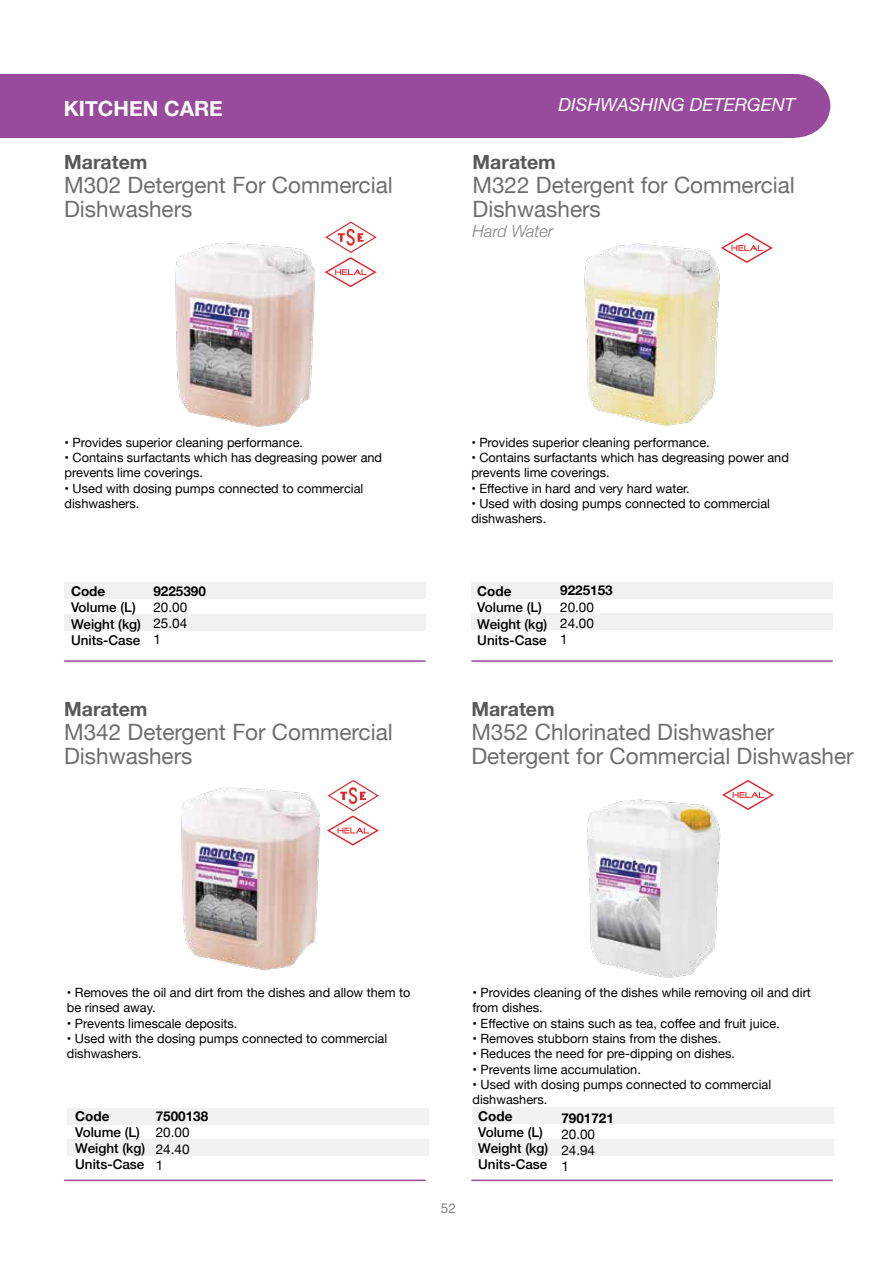
<style>
.page{position:relative;width:893px;height:1263px;background:#fff}
.page>*{position:absolute;margin:0;border:0;box-sizing:border-box;transform-origin:0 0}
.t1{font:22.5px/24px "Helvetica Neue";color:#6d6e71}
.t2{font:700 21px "Helvetica Neue";color:#fff}
.t3{font:700 19.5px "Helvetica Neue";color:#58595b}
.t4{font:italic 18px "Helvetica Neue";color:#fff}
.t5{font:italic 300 16.5px "Helvetica Neue";color:#808285}
.t6{font:500 13.5px/16.2px "Helvetica Neue";color:#000}
.t7{font:700 13.5px "Helvetica Neue";color:#000}
.t8{font:13.5px/16.2px "Helvetica Neue";color:#000;text-align:justify}
.t9{font:13.5px "Helvetica Neue";color:#808285}
.t10{font:12.75px/15.3px "Helvetica Neue";color:#000}
</style>
<div class="page">
<div style="left:0;top:74px;width:794px;height:64px;background:#984b9d"></div>
<div style="left:758px;top:74px;width:72px;height:64px;background:#984b9d;border-radius:50%"></div>
<hr style="left:64px;top:660px;width:362px;height:2px;background:#984b9d">
<hr style="left:471px;top:660px;width:362px;height:2px;background:#984b9d">
<hr style="left:64px;top:1179px;width:362px;height:2px;background:#984b9d">
<hr style="left:471px;top:1179px;width:362px;height:2px;background:#984b9d">
<hr style="left:892px;top:74px;width:1px;height:64px;background:#984b9d">
<img style="left:175px;top:243px;width:140px;height:184px">
<svg style="left:325px;top:221px;width:52px;height:66px"></svg>
<div style="left:65px;top:614px;width:361px;height:16px;background:#f1f1f2"></div>
<div style="left:65px;top:583px;width:361px;height:16px;background:#f1f1f2"></div>
<img style="left:584px;top:243px;width:136px;height:183px">
<svg style="left:721px;top:233px;width:52px;height:30px"></svg>
<div style="left:471px;top:614px;width:362px;height:16px;background:#f1f1f2"></div>
<div style="left:471px;top:582px;width:362px;height:16px;background:#f1f1f2"></div>
<img style="left:181px;top:787px;width:139px;height:184px">
<svg style="left:327px;top:780px;width:52px;height:66px"></svg>
<div style="left:67px;top:1139px;width:361px;height:17px;background:#f1f1f2"></div>
<div style="left:67px;top:1108px;width:361px;height:16px;background:#f1f1f2"></div>
<img style="left:587px;top:798px;width:134px;height:180px">
<svg style="left:722px;top:780px;width:52px;height:30px"></svg>
<div style="left:472px;top:1139px;width:362px;height:16px;background:#f1f1f2"></div>
<div style="left:472px;top:1107px;width:362px;height:17px;background:#f1f1f2"></div>
<h2 class="t2" style="left:64px;top:92px;width:161px">KITCHEN CARE</h2>
<h3 class="t3" style="left:64px;top:147px;width:85px">Maratem</h3>
<h1 class="t1" style="left:64px;top:174px;width:330px">M302 Detergent For Commercial<br>Dishwashers</h1>
<p class="t10" style="left:65px;top:435px;width:240px">• Provides superior cleaning performance.</p>
<p class="t10" style="left:65px;top:451px;width:319px">• Contains surfactants which has degreasing power and prevents lime coverings.</p>
<p class="t10" style="left:65px;top:481px;width:300px">• Used with dosing pumps connected to commercial dishwashers.</p>
<p class="t7" style="left:71px;top:581px;width:36px">Code</p>
<p class="t6" style="left:71px;top:598px;width:72px">Volume (L)<br>Weight (kg)<br>Units-Case</p>
<p class="t7" style="left:153px;top:580px;width:54px">9225390</p>
<p class="t8" style="left:153px;top:600px;width:35px">20.00<br>25.04<br>1</p>
<h3 class="t3" style="left:64px;top:694px;width:85px">Maratem</h3>
<h1 class="t1" style="left:64px;top:721px;width:330px">M342 Detergent For Commercial<br>Dishwashers</h1>
<h3 class="t4" style="left:559px;top:91px;width:238px">DISHWASHING DETERGENT</h3>
<h3 class="t3" style="left:472px;top:147px;width:85px">Maratem</h3>
<h1 class="t1" style="left:472px;top:174px;width:324px">M322 Detergent for Commercial<br>Dishwashers</h1>
<p class="t5" style="left:472px;top:218px;width:82px">Hard Water</p>
<p class="t10" style="left:471px;top:435px;width:240px">• Provides superior cleaning performance.</p>
<p class="t10" style="left:471px;top:451px;width:319px">• Contains surfactants which has degreasing power and prevents lime coverings.</p>
<p class="t10" style="left:471px;top:481px;width:220px">• Effective in hard and very hard water.</p>
<p class="t10" style="left:471px;top:496px;width:300px">• Used with dosing pumps connected to commercial dishwashers.</p>
<p class="t7" style="left:477px;top:581px;width:36px">Code</p>
<p class="t6" style="left:477px;top:598px;width:72px">Volume (L)<br>Weight (kg)<br>Units-Case</p>
<p class="t7" style="left:560px;top:580px;width:54px">9225153</p>
<p class="t8" style="left:560px;top:599px;width:35px">20.00<br>24.00<br>1</p>
<h3 class="t3" style="left:471px;top:694px;width:85px">Maratem</h3>
<h1 class="t1" style="left:471px;top:721px;width:384px">M352 Chlorinated Dishwasher<br>Detergent for Commercial Dishwasher</h1>
<p class="t10" style="left:67px;top:986px;width:345px">• Removes the oil and dirt from the dishes and allow them to be rinsed away.</p>
<p class="t10" style="left:67px;top:1016px;width:172px">• Prevents limescale deposits.</p>
<p class="t10" style="left:67px;top:1032px;width:322px">• Used with the dosing pumps connected to commercial dishwashers.</p>
<p class="t7" style="left:75px;top:1105px;width:36px">Code</p>
<p class="t6" style="left:75px;top:1123px;width:72px">Volume (L)<br>Weight (kg)<br>Units-Case</p>
<p class="t7" style="left:156px;top:1106px;width:54px">7500138</p>
<p class="t8" style="left:156px;top:1125px;width:35px">20.00<br>24.40<br>1</p>
<p class="t9" style="left:441px;top:1198px;width:17px">52</p>
<p class="t10" style="left:472px;top:986px;width:340px">• Provides cleaning of the dishes while removing oil and dirt from dishes.</p>
<p class="t10" style="left:472px;top:1016px;width:309px">• Effective on stains such as tea, coffee and fruit juice.</p>
<p class="t10" style="left:472px;top:1032px;width:250px">• Removes stubborn stains from the dishes.</p>
<p class="t10" style="left:472px;top:1047px;width:264px">• Reduces the need for pre-dipping on dishes.</p>
<p class="t10" style="left:472px;top:1062px;width:170px">• Prevents lime accumulation.</p>
<p class="t10" style="left:472px;top:1077px;width:300px">• Used with dosing pumps connected to commercial dishwashers.</p>
<p class="t7" style="left:561px;top:1107px;width:54px">7901721</p>
<p class="t8" style="left:561px;top:1127px;width:35px">20.00<br>24.94<br>1</p>
<p class="t7" style="left:478px;top:1105px;width:36px">Code</p>
<p class="t6" style="left:478px;top:1123px;width:72px">Volume (L)<br>Weight (kg)<br>Units-Case</p>
</div>
